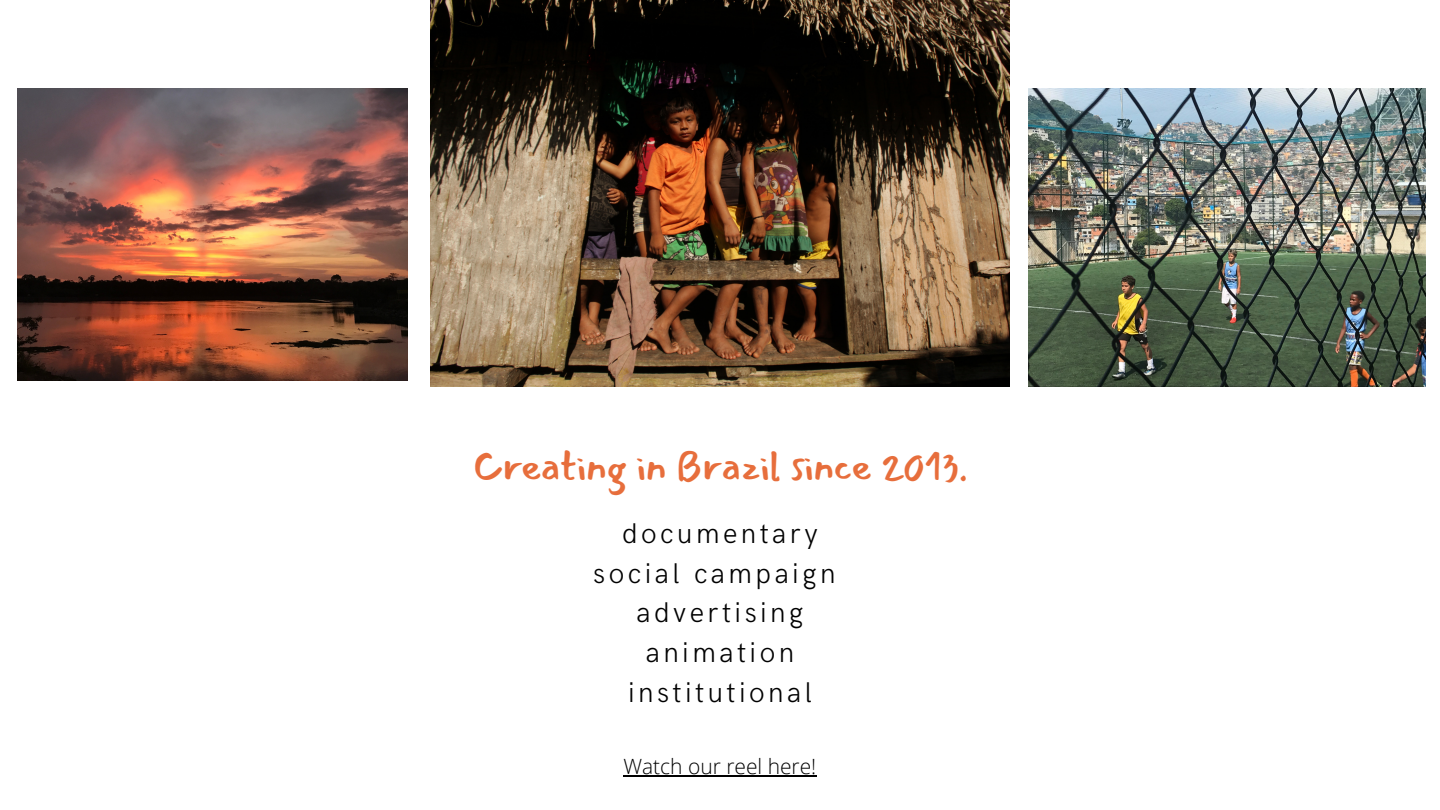
<style>
.page{position:relative;width:1440px;height:810px;background:#fff}
.page>*{position:absolute;margin:0;border:0;box-sizing:border-box;transform-origin:0 0}
.t1{font:40.5px "Mansalva";color:#e76e3c}
.t2{font:300 28.6px/39.8px "HK Grotesk";letter-spacing:.12em;color:#000;text-align:center}
.t3{font:300 21px "Open Sans";color:#000}
</style>
<div class="page">
<img style="left:430px;top:0;width:579px;height:386px">
<img style="left:1029px;top:88px;width:397px;height:298px">
<img style="left:17px;top:88px;width:390px;height:293px">
<svg style="left:623px;top:775px;width:19px;height:2px"></svg>
<hr style="left:642px;top:775px;width:175px;height:2px;background:#000">
<h1 class="t1" style="left:472px;top:444px;width:497px">Creating in Brazil since 2013.</h1>
<p class="t2" style="left:593px;top:514px;width:244px">documentary social campaign advertising animation institutional</p>
<p class="t3" style="left:623px;top:752px;width:194px">Watch our reel here!</p>
</div>
